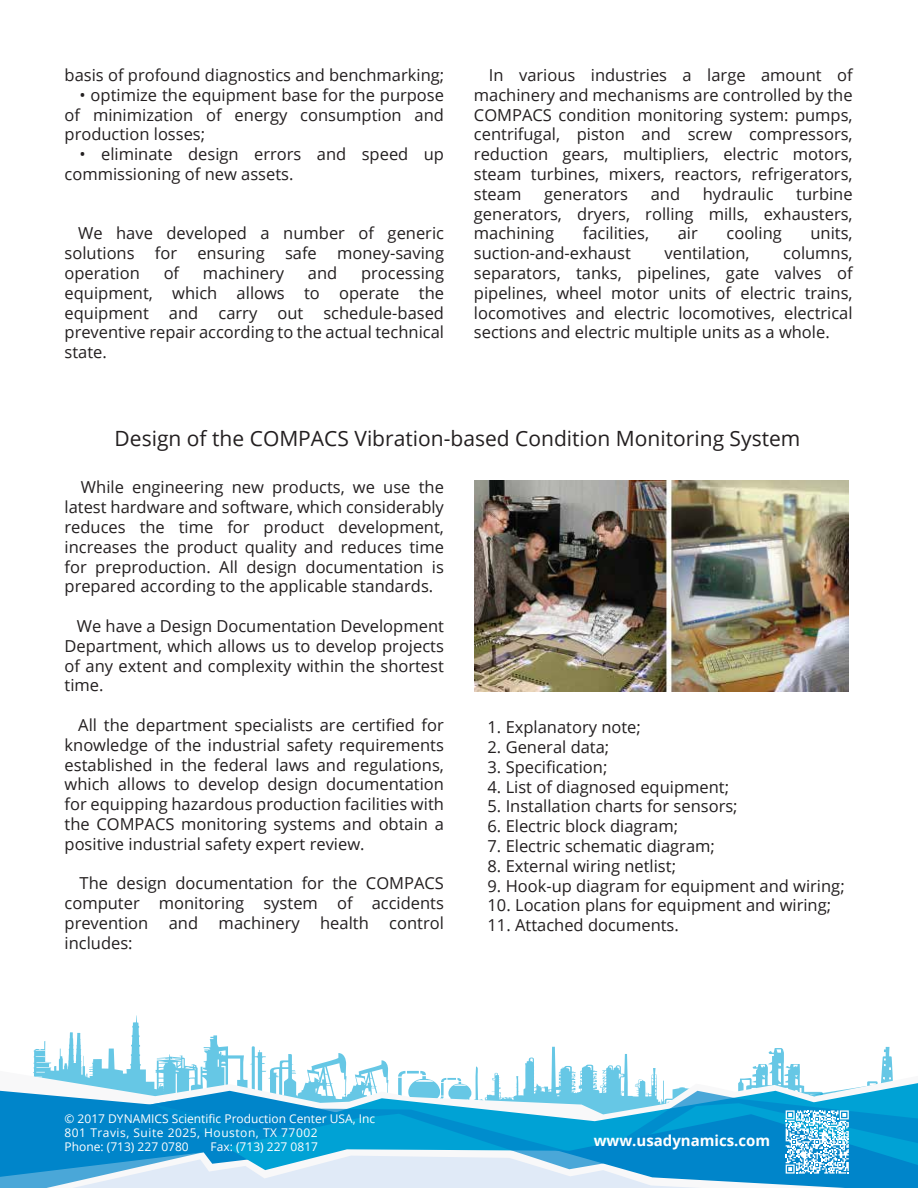
<style>
.page{position:relative;width:918px;height:1188px;background:#fff}
.page>*{position:absolute;margin:0;border:0;box-sizing:border-box;transform-origin:0 0}
.t1{font:21px "Open Sans";color:#231f20}
.t2{font:16.5px/19.8px "Open Sans";color:#231f20;text-align:justify}
.t3{font:700 15px "Open Sans";color:#fff}
.t4{font:12px/14.4px "Open Sans";color:#fff}
</style>
<div class="page">
<svg style="left:33px;top:1015px;width:860px;height:56px"></svg>
<svg style="left:0;top:1071px;width:893px;height:20px"></svg>
<svg style="left:153px;top:1083px;width:566px;height:8px"></svg>
<svg style="left:0;top:1091px;width:918px;height:97px;background:#52b1dc"></svg>
<svg style="left:719px;top:1078px;width:199px;height:96px"></svg>
<img style="left:474px;top:481px;width:374px;height:210px">
<p class="t2" style="left:65px;top:65px;width:381px">basis of profound diagnostics and benchmarking;</p>
<p class="t2" style="left:65px;top:84px;width:381px;text-indent:15px">• optimize the equipment base for the purpose of minimization of energy consumption and production losses;</p>
<p class="t2" style="left:65px;top:144px;width:381px;text-indent:15px">• eliminate design errors and speed up commissioning of new assets.</p>
<p class="t2" style="left:65px;top:223px;width:381px;text-indent:14px">We have developed a number of generic solutions for ensuring safe money-saving operation</p>
<p class="t2" style="left:164px;top:263px;width:17px">of</p>
<p class="t2" style="left:203px;top:263px;width:83px">machinery</p>
<p class="t2" style="left:308px;top:263px;width:31px">and</p>
<p class="t2" style="left:65px;top:263px;width:381px;text-indent:297px">processing equipment, which allows to operate the equipment and carry out schedule-based preventive repair according to the actual technical state.</p>
<p class="t2" style="left:474px;top:65px;width:380px;text-indent:15px">In various industries a large amount of machinery and mechanisms are controlled by the COMPACS condition monitoring system: pumps, centrifugal, piston and screw compressors, reduction gears, multipliers, electric motors, steam turbines, mixers, reactors, refrigerators, steam</p>
<p class="t2" style="left:474px;top:183px;width:380px;text-indent:322px">turbine generators, dryers, rolling mills, exhausters, machining</p>
<p class="t2" style="left:544px;top:183px;width:85px">generators</p>
<p class="t2" style="left:651px;top:183px;width:31px">and</p>
<p class="t2" style="left:703px;top:183px;width:72px">hydraulic</p>
<p class="t2" style="left:583px;top:223px;width:68px">facilities,</p>
<p class="t2" style="left:678px;top:223px;width:22px">air</p>
<p class="t2" style="left:727px;top:223px;width:57px">cooling</p>
<p class="t2" style="left:811px;top:223px;width:44px">units,</p>
<p class="t2" style="left:474px;top:243px;width:159px">suction-and-exhaust</p>
<p class="t2" style="left:665px;top:243px;width:87px">ventilation,</p>
<p class="t2" style="left:474px;top:243px;width:380px;text-indent:309px">columns, separators, tanks, pipelines, gate valves of pipelines, wheel motor units of electric trains, locomotives and electric locomotives, electrical sections and electric multiple units as a whole.</p>
<p class="t1" style="left:115px;top:424px;width:687px">Design of the COMPACS Vibration-based Condition Monitoring System</p>
<p class="t2" style="left:65px;top:477px;width:381px;text-indent:16px">While engineering new products, we use the latest hardware and software, which considerably reduces the time for product development, increases the product quality and reduces time for preproduction. All design documentation is prepared according to the applicable standards.</p>
<p class="t2" style="left:65px;top:616px;width:381px;text-indent:12px">We have a Design Documentation Development Department, which allows us to develop projects of any extent and complexity within the shortest time.</p>
<p class="t2" style="left:65px;top:715px;width:381px;text-indent:14px">All the department specialists are certified for knowledge of the industrial safety requirements established in the federal laws and regulations, which allows to develop design documentation for equipping hazardous production facilities with the COMPACS monitoring systems and obtain a positive industrial safety expert review.</p>
<p class="t2" style="left:65px;top:873px;width:381px;text-indent:15px">The design documentation for the COMPACS computer monitoring system of accidents prevention and machinery health control includes:</p>
<p class="t2" style="left:488px;top:717px;width:155px">1. Explanatory note;</p>
<p class="t2" style="left:488px;top:737px;width:123px">2. General data;</p>
<p class="t2" style="left:488px;top:757px;width:121px">3. Specification;</p>
<p class="t2" style="left:488px;top:776px;width:243px">4. List of diagnosed equipment;</p>
<p class="t2" style="left:488px;top:796px;width:252px">5. Installation charts for sensors;</p>
<p class="t2" style="left:488px;top:816px;width:192px">6. Electric block diagram;</p>
<p class="t2" style="left:488px;top:836px;width:229px">7. Electric schematic diagram;</p>
<p class="t2" style="left:488px;top:856px;width:190px">8. External wiring netlist;</p>
<p class="t2" style="left:488px;top:875px;width:359px">9. Hook-up diagram for equipment and wiring;</p>
<p class="t2" style="left:488px;top:895px;width:345px">10. Location plans for equipment and wiring;</p>
<p class="t2" style="left:488px;top:915px;width:193px">11. Attached documents.</p>
<p class="t4" style="left:65px;top:1111px;width:312px">© 2017 DYNAMICS Scientific Production Center USA, Inc<br>801 Travis, Suite 2025, Houston, TX 77002<br>Phone: (713) 227 0780</p>
<p class="t4" style="left:211px;top:1140px;width:109px">Fax: (713) 227 0817</p>
<p class="t3" style="left:594px;top:1130px;width:178px">www.usadynamics.com</p>
</div>
